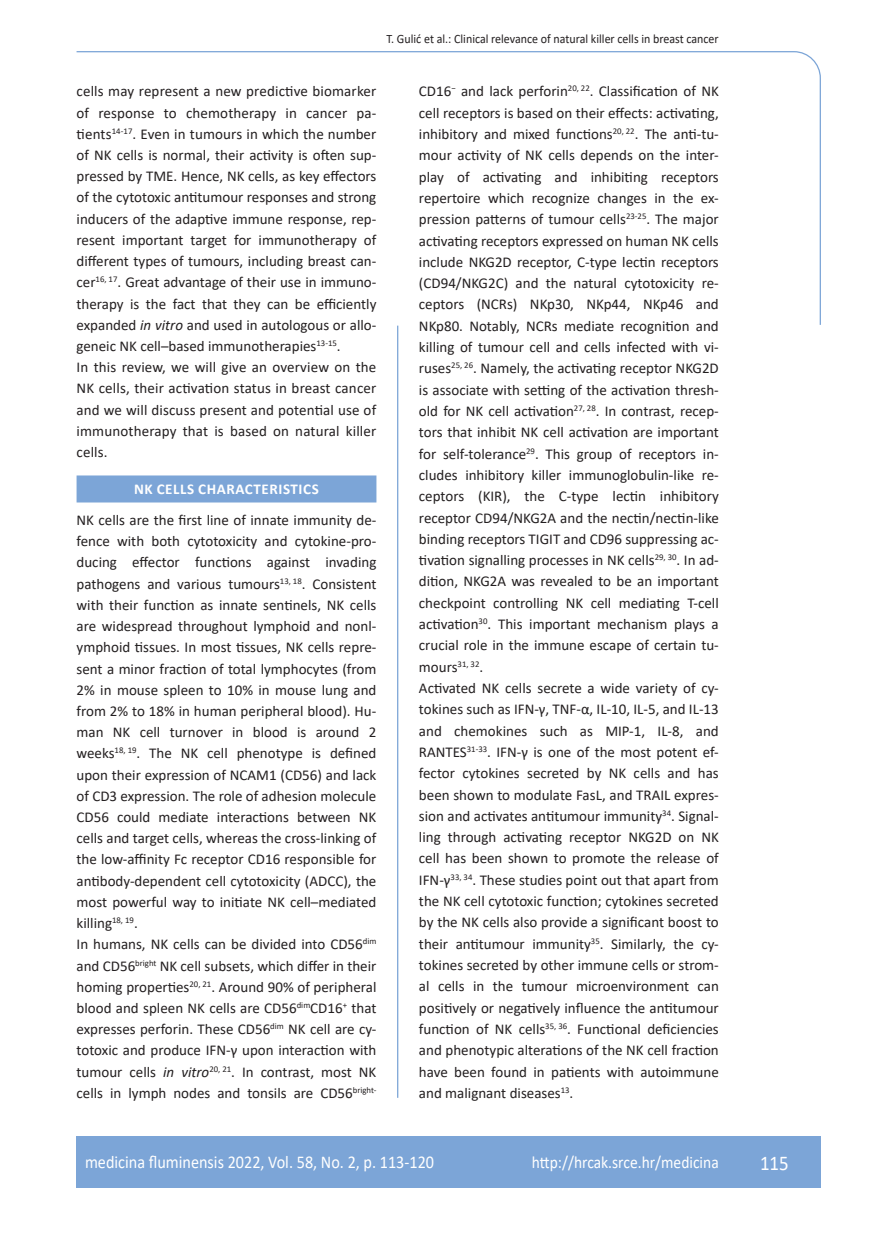
<style>
.page{position:relative;width:872px;height:1234px;background:#fff}
.page>*{position:absolute;margin:0;border:0;box-sizing:border-box;transform-origin:0 0}
.t1{font:21px "Calibri";color:#fff;scale:.9 1}
.t2{font:18px "Calibri";color:#fff;scale:.9 1}
.t3{font:17.25px "Calibri";color:#fff;scale:.9 1}
.osnovni_tekst_engl{font:15px/21.3px "Calibri";color:#231f20;text-align:justify}
.naslov_ruler{font:700 15px "Calibri";letter-spacing:.04em;color:#fff}
.glava{font:12.75px "Calibri";color:#231f20;scale:.94 1}
.s1{font-style:italic}
</style>
<div class="page">
<svg style="left:76px;top:51px;width:745px;height:275px"></svg>
<hr style="left:397px;top:325px;width:1px;height:772px;background:#7ca5d7">
<div style="left:77px;top:1135px;width:744px;height:51px;background:#7ca5d7"></div>
<div style="left:77px;top:475px;width:299px;height:27px;background:#7ca5d7"></div>
<p class="glava" style="left:386px;top:29px;width:355px">T. Gulić et al.: Clinical relevance of natural killer cells in breast cancer</p>
<p class="osnovni_tekst_engl" style="left:77px;top:80px;width:301px">cells may represent a new predictive biomarker of response to chemotherapy in cancer pa&shy;tients<sup>14-17</sup>. Even in tumours in which the number of NK cells is normal, their activity is often sup&shy;pressed by TME. Hence, NK cells, as key effectors of the cytotoxic antitumour responses and strong inducers of the adaptive immune response, rep&shy;resent important target for immunotherapy of different types of tumours, including breast can&shy;cer<sup>16,</sup> <sup>17</sup>. Great advantage of their use in immuno&shy;therapy is the fact that they can be efficiently expanded <span class="s1">in vitro</span> and used in autologous or allo&shy;geneic NK cell–based immunotherapies<sup>13-15</sup>.</p>
<p class="osnovni_tekst_engl" style="left:77px;top:356px;width:301px">In this review, we will give an overview on the NK cells, their activation status in breast cancer and we will discuss present and potential use of immunotherapy that is based on natural killer cells.</p>
<p class="naslov_ruler" style="left:134px;top:478px;width:186px">NK CELLS CHARACTERISTICS</p>
<p class="osnovni_tekst_engl" style="left:77px;top:509px;width:301px">NK cells are the first line of innate immunity de&shy;fence with both cytotoxicity and cytokine-pro&shy;ducing effector functions against invading pathogens and various tumours<sup>13,</sup> <sup>18</sup>. Consistent with their function as innate sentinels, NK cells are widespread throughout lymphoid and nonl&shy;ymphoid tissues. In most tissues, NK cells repre&shy;sent a minor fraction of total lymphocytes (from 2% in mouse spleen to 10% in mouse lung and from 2% to 18% in human peripheral blood). Hu&shy;man NK cell turnover in blood is around 2 weeks<sup>18,</sup> <sup>19</sup>. The NK cell phenotype is defined upon their expression of NCAM1 (CD56) and lack of CD3 expression. The role of adhesion molecule CD56 could mediate interactions between NK cells and target cells, whereas the cross-linking of the low-affinity Fc receptor CD16 responsible for antibody-dependent cell cytotoxicity (ADCC), the most powerful way to initiate NK cell–mediated killing<sup>18,</sup> <sup>19</sup>.</p>
<p class="osnovni_tekst_engl" style="left:77px;top:933px;width:301px">In humans, NK cells can be divided into CD56<sup>dim </sup>and CD56<sup>bright</sup> NK cell subsets, which differ in their homing properties<sup>20,</sup> <sup>21</sup>. Around 90% of peripheral blood and spleen NK cells are CD56<sup>dim</sup>CD16<sup>+</sup> that expresses perforin. These CD56<sup>dim</sup> NK cell are cy&shy;totoxic and produce IFN-γ upon interaction with tumour cells <span class="s1">in vitro</span><sup>20,</sup> <sup>21</sup>. In contrast, most NK cells in lymph nodes and tonsils are CD56<sup>bright-</sup></p>
<p class="osnovni_tekst_engl" style="left:419px;top:80px;width:301px">CD16<sup>−</sup> and lack perforin<sup>20,</sup> <sup>22</sup>. Classification of NK cell receptors is based on their effects: activating, inhibitory and mixed functions<sup>20,</sup> <sup>22</sup>. The anti-tu&shy;mour activity of NK cells depends on the inter&shy;play of activating and inhibiting receptors repertoire which recognize changes in the ex&shy;pression patterns of tumour cells<sup>23-25</sup>. The major activating receptors expressed on human NK cells include NKG2D receptor, C-type lectin receptors (CD94/NKG2C) and the natural cytotoxicity re&shy;ceptors (NCRs) NKp30, NKp44, NKp46 and NKp80. Notably, NCRs mediate recognition and killing of tumour cell and cells infected with vi&shy;ruses<sup>25,</sup> <sup>26</sup>. Namely, the activating receptor NKG2D is associate with setting of the activation thresh&shy;old for NK cell activation<sup>27,</sup> <sup>28</sup>. In contrast, recep&shy;tors that inhibit NK cell activation are important for self-tolerance<sup>29</sup>. This group of receptors in&shy;cludes inhibitory killer immunoglobulin-like re&shy;ceptors (KIR), the C-type lectin inhibitory receptor CD94/NKG2A and the nectin/nectin-like binding receptors TIGIT and CD96 suppressing ac&shy;tivation signalling processes in NK cells<sup>29,</sup> <sup>30</sup>. In ad&shy;dition, NKG2A was revealed to be an important checkpoint controlling NK cell mediating T-cell activation<sup>30</sup>. This important mechanism plays a crucial role in the immune escape of certain tu&shy;mours<sup>31,</sup> <sup>32</sup>.</p>
<p class="osnovni_tekst_engl" style="left:419px;top:676px;width:301px">Activated NK cells secrete a wide variety of cy&shy;tokines such as IFN-γ, TNF-α, IL-10, IL-5, and IL-13 and chemokines such as MIP-1, IL-8, and RANTES<sup>31-33</sup>. IFN-γ is one of the most potent ef&shy;fector cytokines secreted by NK cells and has been shown to modulate FasL, and TRAIL expres&shy;sion and activates antitumour immunity<sup>34</sup>. Signal&shy;ling through activating receptor NKG2D on NK cell has been shown to promote the release of IFN-γ<sup>33,</sup> <sup>34</sup>. These studies point out that apart from the NK cell cytotoxic function; cytokines secreted by the NK cells also provide a significant boost to their antitumour immunity<sup>35</sup>. Similarly, the cy&shy;tokines secreted by other immune cells or strom&shy;al cells in the tumour microenvironment can positively or negatively influence the antitumour function of NK cells<sup>35,</sup> <sup>36</sup>. Functional deficiencies and phenotypic alterations of the NK cell fraction have been found in patients with autoimmune and malignant diseases<sup>13</sup>.</p>
<p class="t2" style="left:85px;top:1149px;width:389px">medicina fluminensis 2022, Vol. 58, No. 2, p. 113-120</p>
<p class="t3" style="left:532px;top:1150px;width:209px">http://hrcak.srce.hr/medicina</p>
<p class="t1" style="left:760px;top:1147px;width:33px">115</p>
</div>
